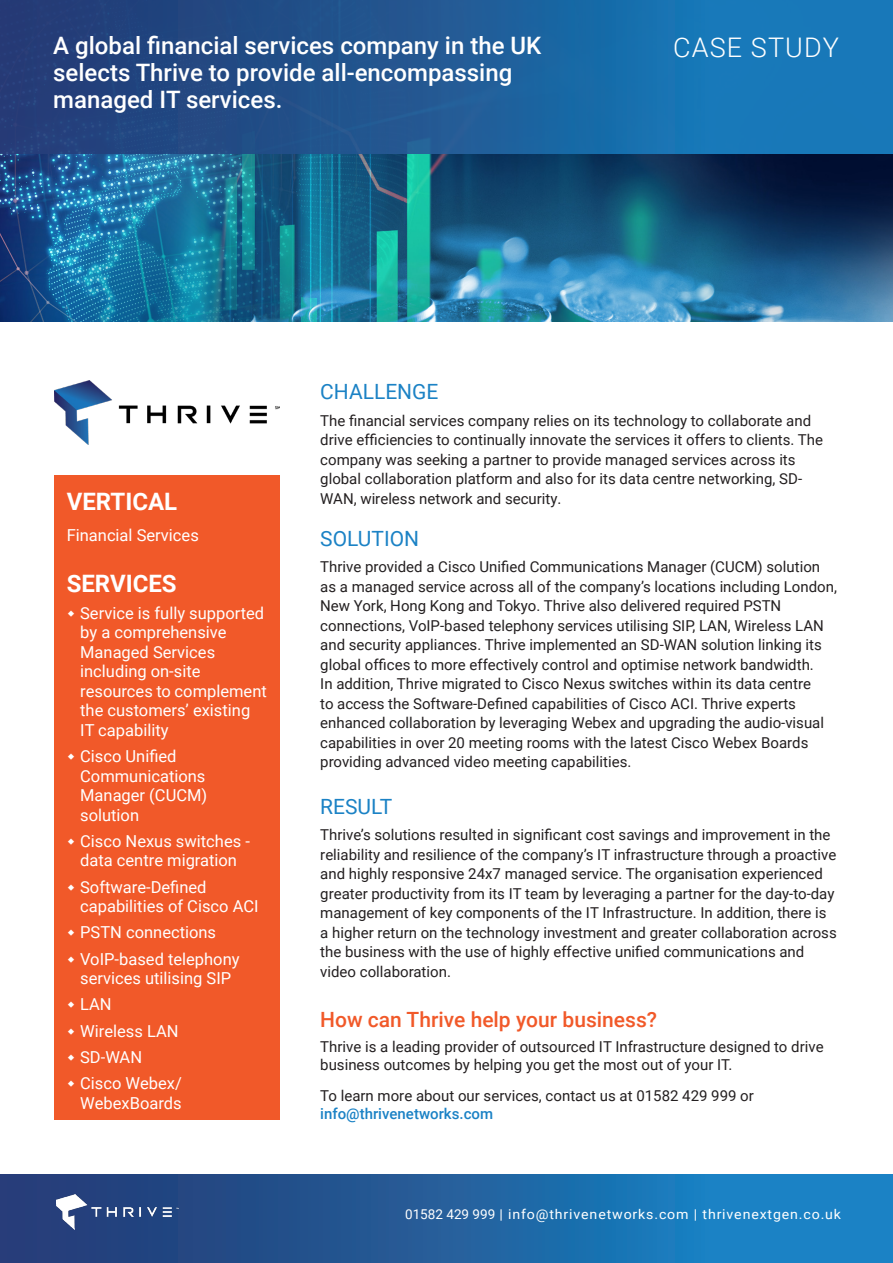
<style>
.page{position:relative;width:893px;height:1263px;background:#fff}
.page>*{position:absolute;margin:0;border:0;box-sizing:border-box;transform-origin:0 0}
.t1{font:300 27px "Roboto";letter-spacing:.04em;color:#fff}
.t2{font:500 24px/27px "Roboto";color:#fff}
.t3{font:700 24px "Roboto";color:#fff}
.t4{font:500 21px "Roboto";color:#f15929}
.t5{font:21px "Roboto";color:#1b82c5}
.t6{font:16.5px/19.5px "Roboto";color:#fff}
.t7{font:15px/19.5px "Roboto";color:#231f20}
.t8{font:500 15px "Roboto";color:#1b82c5}
.t9{font:13.5px "Roboto";letter-spacing:.06em;color:#fff}
</style>
<div class="page">
<div style="left:54px;top:475px;width:226px;height:645px;background:#f15929"></div>
<img style="left:0;top:153px;width:893px;height:169px">
<img style="left:54px;top:381px;width:226px;height:63px">
<div style="left:0;top:1175px;width:893px;height:88px;background:linear-gradient(to right,#273770,#198cce)"></div>
<img style="left:56px;top:1194px;width:123px;height:35px">
<div style="left:0;top:0;width:893px;height:153px;background:linear-gradient(to right,#263971,#1681c1)"></div>
<p class="t2" style="left:53px;top:31px;width:490px">A global financial services company in the UK selects Thrive to provide all-encompassing managed IT services.</p>
<p class="t1" style="left:673px;top:29px;width:167px">CASE STUDY</p>
<p class="t3" style="left:67px;top:485px;width:112px">VERTICAL</p>
<p class="t6" style="left:67px;top:524px;width:134px">Financial Services</p>
<p class="t3" style="left:67px;top:567px;width:112px">SERVICES</p>
<p class="t6" style="left:80px;top:602px;width:188px">Service is fully supported by a comprehensive<br>Managed Services including on-site resources to complement the customers’ existing<br>IT capability</p>
<p class="t6" style="left:80px;top:746px;width:129px">Cisco Unified<br>Communications<br>Manager (CUCM) solution</p>
<p class="t6" style="left:80px;top:830px;width:171px">Cisco Nexus switches - data centre migration</p>
<p class="t6" style="left:80px;top:876px;width:180px">Software-Defined capabilities of Cisco ACI</p>
<p class="t6" style="left:80px;top:922px;width:137px">PSTN connections</p>
<p class="t6" style="left:80px;top:948px;width:161px">VoIP-based telephony services utilising SIP</p>
<p class="t6" style="left:80px;top:994px;width:33px">LAN</p>
<p class="t6" style="left:80px;top:1020px;width:100px">Wireless LAN</p>
<p class="t6" style="left:80px;top:1046px;width:63px">SD-WAN</p>
<p class="t6" style="left:80px;top:1073px;width:103px">Cisco Webex/<br>WebexBoards</p>
<p class="t5" style="left:320px;top:377px;width:120px">CHALLENGE</p>
<p class="t7" style="left:320px;top:410px;width:504px">The financial services company relies on its technology to collaborate and drive efficiencies to continually innovate the services it offers to clients. The company was seeking a partner to provide managed services across its global collaboration platform and also for its data centre networking, SD-WAN, wireless network and security.</p>
<p class="t5" style="left:320px;top:524px;width:100px">SOLUTION</p>
<p class="t7" style="left:320px;top:557px;width:518px">Thrive provided a Cisco Unified Communications Manager (CUCM) solution as a managed service across all of the company’s locations including London, New York, Hong Kong and Tokyo. Thrive also delivered required PSTN connections, VoIP-based telephony services utilising SIP, LAN, Wireless LAN and security appliances. Thrive implemented an SD-WAN solution linking its global offices to more effectively control and optimise network bandwidth.<br>In addition, Thrive migrated to Cisco Nexus switches within its data centre<br>to access the Software-Defined capabilities of Cisco ACI. Thrive experts enhanced collaboration by leveraging Webex and upgrading the audio-visual capabilities in over 20 meeting rooms with the latest Cisco Webex Boards providing advanced video meeting capabilities.</p>
<p class="t5" style="left:320px;top:792px;width:73px">RESULT</p>
<p class="t7" style="left:320px;top:824px;width:518px">Thrive’s solutions resulted in significant cost savings and improvement in the reliability and resilience of the company’s IT infrastructure through a proactive and highly responsive 24x7 managed service. The organisation experienced greater productivity from its IT team by leveraging a partner for the day-to-day management of key components of the IT Infrastructure. In addition, there is a higher return on the technology investment and greater collaboration across the business with the use of highly effective unified communications and video collaboration.</p>
<p class="t4" style="left:320px;top:1004px;width:338px">How can Thrive help your business?</p>
<p class="t7" style="left:320px;top:1037px;width:505px;line-height:18px">Thrive is a leading provider of outsourced IT Infrastructure designed to drive business outcomes by helping you get the most out of your IT.</p>
<p class="t7" style="left:320px;top:1085px;width:435px">To learn more about our services, contact us at 01582 429 999 or</p>
<p class="t8" style="left:320px;top:1103px;width:174px">info@thrivenetworks.com</p>
<p class="t9" style="left:405px;top:1205px;width:437px">01582 429 999 | info@thrivenetworks.com | thrivenextgen.co.uk</p>
</div>
